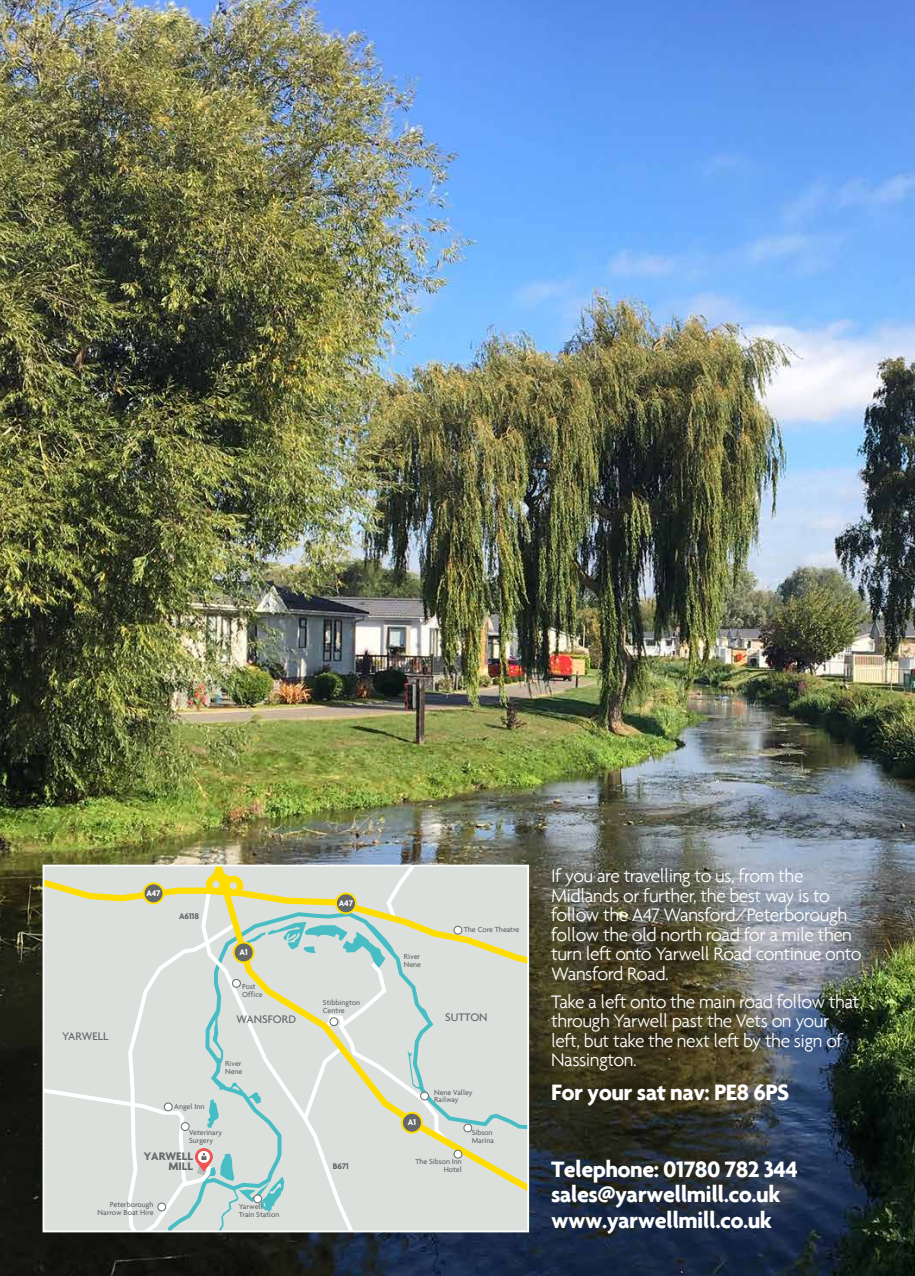
<style>
.page{position:relative;width:915px;height:1276px;background:#fff}
.page>*{position:absolute;margin:0;border:0;box-sizing:border-box;transform-origin:0 0}
.t1{font:700 24px/25.5px "Agenda";letter-spacing:-.025em;color:#fff}
.t2{font:300 19.5px/19.5px "Agenda";letter-spacing:-.025em;color:#fff}
.t3{font:500 11.85px "Agenda";color:#656868}
.t4{font:700 11.85px/10.2px "Agenda";color:#656868;text-align:right}
.t5{font:700 8.85px "Agenda";letter-spacing:-.025em;color:#fff}
.t6{font:700 8.85px "Agenda";letter-spacing:-.025em;color:#656868}
.t7{font:500 7.95px/7.9px "Agenda";color:#656868}
</style>
<div class="page">
<img style="left:0;top:0;width:914px;height:1276px">
<div style="left:455px;top:971px;width:71px;height:236px;background:#dbe0dc"></div>
<svg style="left:455px;top:867px;width:71px;height:104px;background:#dddfcd"></svg>
<svg style="left:46px;top:867px;width:409px;height:362px;background:#d7dfd5"></svg>
<div style="left:254px;top:1195px;width:7px;height:7px;background:#fff;border-radius:50%"></div>
<div style="left:253px;top:1194px;width:9px;height:9px;border:1px solid #656868;border-radius:50%"></div>
<div style="left:420px;top:1092px;width:8px;height:8px;background:#fff;border-radius:50%"></div>
<div style="left:420px;top:1091px;width:9px;height:9px;border:1px solid #656868;border-radius:50%"></div>
<div style="left:454px;top:926px;width:7px;height:8px;background:#fff;border-radius:50%"></div>
<div style="left:453px;top:925px;width:9px;height:9px;border:1px solid #656868;border-radius:50%"></div>
<div style="left:158px;top:1203px;width:8px;height:8px;background:#fff;border-radius:50%"></div>
<div style="left:157px;top:1202px;width:9px;height:9px;border:1px solid #656868;border-radius:50%"></div>
<div style="left:164px;top:1103px;width:8px;height:8px;background:#fff;border-radius:50%"></div>
<div style="left:164px;top:1102px;width:8px;height:9px;border:1px solid #656868;border-radius:50%"></div>
<div style="left:330px;top:1017px;width:8px;height:8px;background:#fff;border-radius:50%"></div>
<div style="left:329px;top:1017px;width:9px;height:9px;border:1px solid #656868;border-radius:50%"></div>
<div style="left:463px;top:1124px;width:8px;height:8px;background:#fff;border-radius:50%"></div>
<div style="left:463px;top:1123px;width:9px;height:9px;border:1px solid #656868;border-radius:50%"></div>
<div style="left:181px;top:1122px;width:8px;height:8px;background:#fff;border-radius:50%"></div>
<div style="left:181px;top:1122px;width:8px;height:9px;border:1px solid #656868;border-radius:50%"></div>
<svg style="left:454px;top:1150px;width:7px;height:8px"></svg>
<div style="left:453px;top:1149px;width:9px;height:9px;border:1px solid #656868;border-radius:50%"></div>
<div style="left:232px;top:979px;width:8px;height:8px;background:#fff;border-radius:50%"></div>
<div style="left:232px;top:979px;width:9px;height:8px;border:1px solid #656868;border-radius:50%"></div>
<div style="left:336px;top:893px;width:20px;height:20px;background:#656868;border-radius:50%"></div>
<div style="left:335px;top:892px;width:22px;height:22px;border:2px solid #fd0;border-radius:50%"></div>
<div style="left:143px;top:883px;width:20px;height:20px;background:#656868;border-radius:50%"></div>
<div style="left:142px;top:882px;width:22px;height:22px;border:2px solid #fd0;border-radius:50%"></div>
<div style="left:233px;top:942px;width:20px;height:20px;background:#656868;border-radius:50%"></div>
<div style="left:233px;top:941px;width:21px;height:22px;border:2px solid #fd0;border-radius:50%"></div>
<div style="left:402px;top:1112px;width:20px;height:20px;background:#656868;border-radius:50%"></div>
<div style="left:401px;top:1111px;width:22px;height:22px;border:2px solid #fd0;border-radius:50%"></div>
<div style="left:43px;top:864px;width:486px;height:368px;border:2px solid #fff"></div>
<p class="t3" style="left:62px;top:1029px;width:48px">YARWELL</p>
<p class="t5" style="left:146px;top:887px;width:16px">A47</p>
<p class="t6" style="left:179px;top:910px;width:22px">A6118</p>
<p class="t5" style="left:239px;top:946px;width:10px">A1</p>
<p class="t7" style="left:242px;top:982px;width:22px">Post<br>Office</p>
<p class="t5" style="left:339px;top:897px;width:16px">A47</p>
<p class="t7" style="left:404px;top:952px;width:19px">River<br>Nene</p>
<p class="t7" style="left:463px;top:925px;width:57px">The Core Theatre</p>
<p class="t7" style="left:323px;top:998px;width:39px">Stibbington<br>Centre</p>
<p class="t3" style="left:236px;top:1011px;width:61px">WANSFORD</p>
<p class="t3" style="left:445px;top:1010px;width:44px">SUTTON</p>
<p class="t7" style="left:174px;top:1102px;width:32px">Angel Inn</p>
<p class="t7" style="left:225px;top:1059px;width:19px">River<br>Nene</p>
<p class="t7" style="left:189px;top:1128px;width:35px">Veterinary<br>Surgery</p>
<p class="t5" style="left:407px;top:1116px;width:10px">A1</p>
<p class="t7" style="left:434px;top:1087px;width:40px">Nene Valley<br>Railway</p>
<p class="t7" style="left:471px;top:1128px;width:24px">Sibson<br>Marina</p>
<p class="t4" style="left:144px;top:1150px;width:51px">YARWELL<br>MILL</p>
<p class="t6" style="left:333px;top:1160px;width:18px">B671</p>
<p class="t7" style="left:415px;top:1157px;width:48px;text-align:right">The Sibson Inn<br>Hotel</p>
<p class="t7" style="left:98px;top:1200px;width:57px;text-align:right">Peterborough<br>Narrow Boat Hire</p>
<p class="t7" style="left:239px;top:1202px;width:42px">Yarwell<br>Train Station</p>
<p class="t2" style="left:551px;top:866px;width:312px">If you are travelling to us, from the Midlands or further, the best way is to follow the A47 Wansford/Peterborough follow the old north road for a mile then turn left onto Yarwell Road continue onto Wansford Road.</p>
<p class="t2" style="left:551px;top:991px;width:309px">Take a left onto the main road follow that through Yarwell past the Vets on your left, but take the next left by the sign of<br>Nassington.</p>
<p class="t1" style="left:551px;top:1079px;width:239px">For your sat nav: PE8 6PS</p>
<p class="t1" style="left:551px;top:1156px;width:248px">Telephone: 01780 782 344 sales@yarwellmill.co.uk www.yarwellmill.co.uk</p>
</div>
